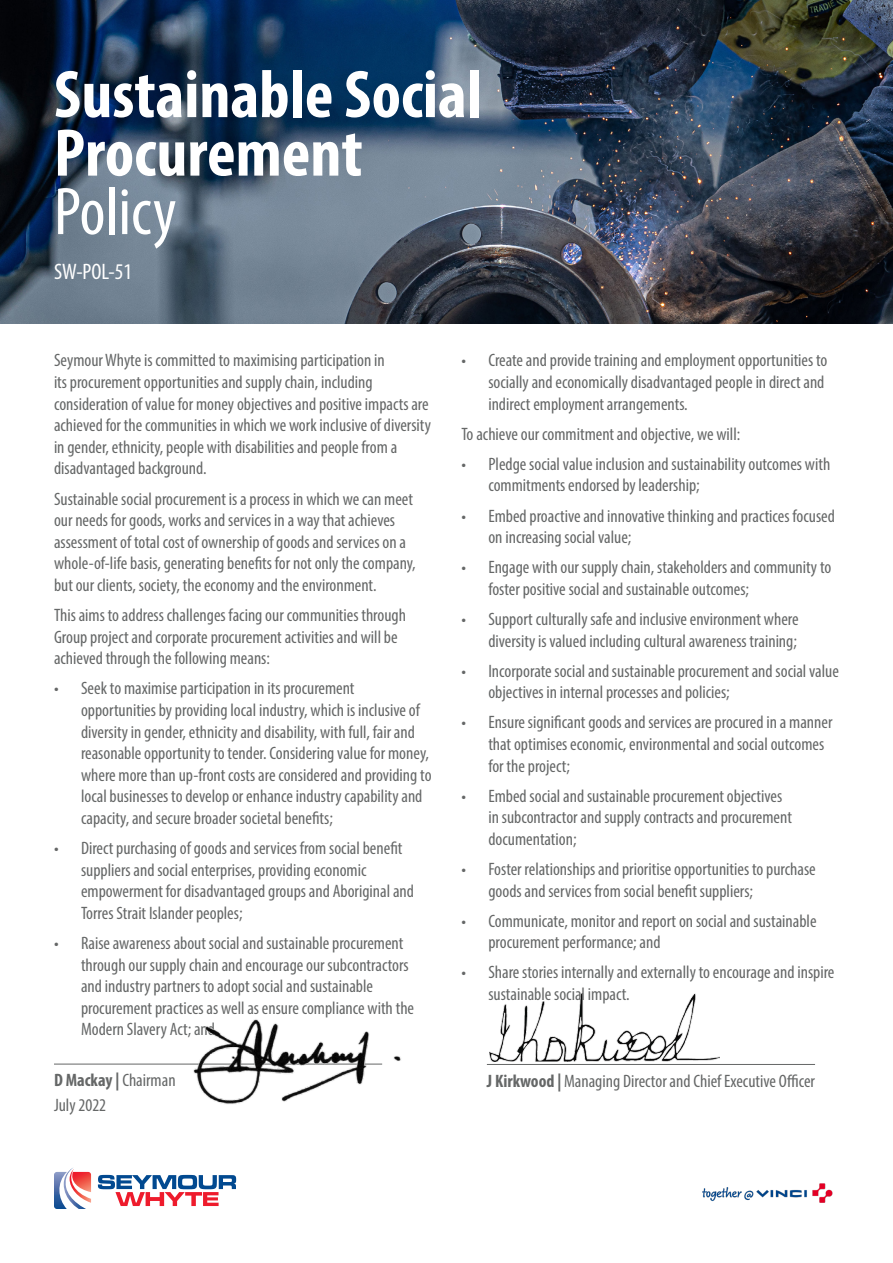
<style>
.page{position:relative;width:893px;height:1263px;background:#fff}
.page>*{position:absolute;margin:0;border:0;box-sizing:border-box;transform-origin:0 0}
.t1{font:700 condensed 67.95px/58.5px "Myriad Pro";color:#fff}
.t2{font:condensed 67.95px "Myriad Pro";color:#fff}
.t3{font:condensed 22.5px "Myriad Pro";color:#fff}
.t4{font:condensed 18px/21.6px "Myriad Pro";color:#656767}
.t5{font:700 condensed 18px "Myriad Pro";color:#656767}
.s1{font-weight:400}
.s2{font-weight:700}
</style>
<div class="page">
<img style="left:702px;top:1183px;width:131px;height:20px">
<img style="left:0;top:0;width:893px;height:323px">
<svg style="left:98px;top:1175px;width:138px;height:31px"></svg>
<svg style="left:54px;top:1168px;width:37px;height:41px"></svg>
<hr style="left:54px;top:1064px;width:328px;height:1px;background:#656767">
<hr style="left:487px;top:1064px;width:328px;height:1px;background:#656767">
<img style="left:489px;top:993px;width:231px;height:68px">
<img style="left:186px;top:1019px;width:215px;height:85px">
<p class="t1" style="left:54px;top:64px;width:429px">Sustainable Social<br>Procurement</p>
<p class="t2" style="left:54px;top:171px;width:124px">Policy</p>
<p class="t3" style="left:54px;top:258px;width:80px">SW-POL-51</p>
<p class="t4" style="left:54px;top:349px;width:378px">Seymour Whyte is committed to maximising participation in<br>its procurement opportunities and supply chain, including consideration of value for money objectives and positive impacts are achieved for the communities in which we work inclusive of diversity in gender, ethnicity, people with disabilities and people from a disadvantaged background.</p>
<p class="t4" style="left:54px;top:488px;width:363px">Sustainable social procurement is a process in which we can meet our needs for goods, works and services in a way that achieves assessment of total cost of ownership of goods and services on a whole-of-life basis, generating benefits for not only the company, but our clients, society, the economy and the environment.</p>
<p class="t4" style="left:54px;top:604px;width:354px">This aims to address challenges facing our communities through<br>Group project and corporate procurement activities and will be achieved through the following means:</p>
<p class="t4" style="left:81px;top:677px;width:352px;text-indent:-27px">• Seek to maximise participation in its procurement opportunities by providing local industry, which is inclusive of diversity in gender, ethnicity and disability, with full, fair and reasonable opportunity to tender. Considering value for money, where more than up-front costs are considered and providing to local businesses to develop or enhance industry capability and capacity, and secure broader societal benefits;</p>
<p class="t4" style="left:81px;top:837px;width:334px;text-indent:-27px">• Direct purchasing of goods and services from social benefit suppliers and social enterprises, providing economic empowerment for disadvantaged groups and Aboriginal and Torres Strait Islander peoples;</p>
<p class="t4" style="left:81px;top:932px;width:335px;text-indent:-27px">• Raise awareness about social and sustainable procurement through our supply chain and encourage our subcontractors and industry partners to adopt social and sustainable procurement practices as well as ensure compliance with the Modern Slavery Act; and</p>
<p class="t4" style="left:488px;top:349px;width:341px;text-indent:-27px">• Create and provide training and employment opportunities to socially and economically disadvantaged people in direct and indirect employment arrangements.</p>
<p class="t4" style="left:461px;top:423px;width:280px">To achieve our commitment and objective, we will:</p>
<p class="t4" style="left:488px;top:453px;width:343px;text-indent:-27px">• Pledge social value inclusion and sustainability outcomes with commitments endorsed by leadership;</p>
<p class="t4" style="left:488px;top:505px;width:348px;text-indent:-27px">• Embed proactive and innovative thinking and practices focused on increasing social value;</p>
<p class="t4" style="left:488px;top:556px;width:344px;text-indent:-27px">• Engage with our supply chain, stakeholders and community to foster positive social and sustainable outcomes;</p>
<p class="t4" style="left:461px;top:608px;width:339px;text-align:right">• Support culturally safe and inclusive environment where diversity is valued including cultural awareness training;</p>
<p class="t4" style="left:488px;top:660px;width:352px;text-indent:-27px">• Incorporate social and sustainable procurement and social value objectives in internal processes and policies;</p>
<p class="t4" style="left:488px;top:711px;width:346px;text-indent:-27px">• Ensure significant goods and services are procured in a manner that optimises economic, environmental and social outcomes for the project;</p>
<p class="t4" style="left:488px;top:785px;width:305px;text-indent:-27px">• Embed social and sustainable procurement objectives in subcontractor and supply contracts and procurement documentation;</p>
<p class="t4" style="left:488px;top:858px;width:329px;text-indent:-27px">• Foster relationships and prioritise opportunities to purchase goods and services from social benefit suppliers;</p>
<p class="t4" style="left:488px;top:910px;width:330px;text-indent:-27px">• Communicate, monitor and report on social and sustainable procurement performance; and</p>
<p class="t4" style="left:488px;top:961px;width:348px;text-indent:-27px">• Share stories internally and externally to encourage and inspire sustainable social impact.</p>
<p class="t5" style="left:54px;top:1069px;width:123px">D Mackay | <span class="s1">Chairman</span></p>
<p class="t4" style="left:487px;top:1069px;width:330px"><span class="s2">J Kirkwood |</span> Managing Director and Chief Executive Officer</p>
<p class="t4" style="left:54px;top:1094px;width:54px">July 2022</p>
</div>
